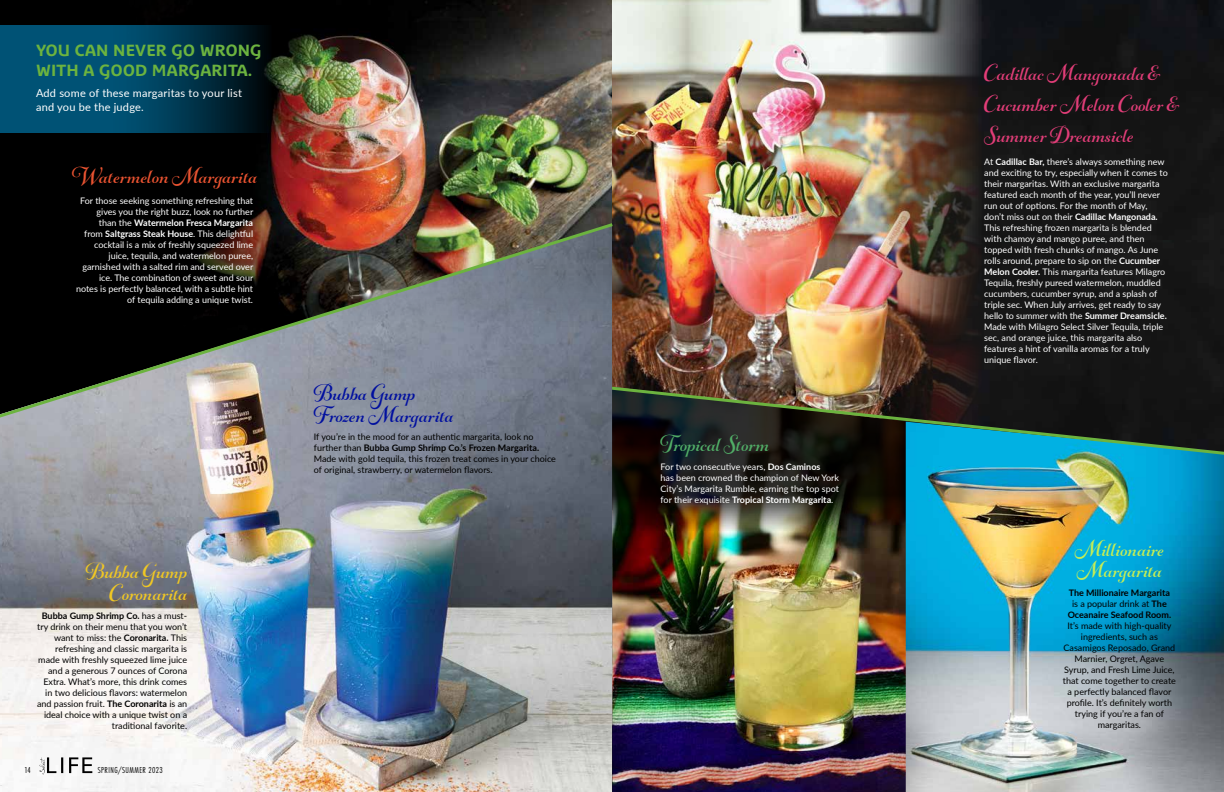
<style>
.page{position:relative;width:1224px;height:792px;background:#fff}
.page>*{position:absolute;margin:0;border:0;box-sizing:border-box;transform-origin:0 0}
.t1{font:26.3px/31px "Gioviale";color:#e23d78}
.t2{font:26.3px/22px "Gioviale";color:#000f9f}
.t3{font:26.3px/21px "Gioviale";color:#c5ed55}
.t4{font:26.3px "Gioviale";color:#e95331}
.t5{font:26.3px/22px "Gioviale";color:#f0c724;text-align:right}
.t6{font:26.3px "Gioviale";color:#51ae67}
.t7{font:700 16px/19.4px "Parisine Plus Std";letter-spacing:.01em;color:#6cb33f}
.t8{font:11px/14px "Lato";letter-spacing:.02em;color:#fff}
.t9{font:9px/11px "Lato";color:#fff}
.t10{font:9px/11px "Lato";color:#000}
.t11{font:700 9px/11px "Lato";color:#000;text-align:center}
.t12{font:9px "Futura PT Cond";letter-spacing:.05em;color:#000}
.s1{font-weight:700}
.s2{font-weight:400}
</style>
<div class="page">
<img style="left:319px;top:0;width:275px;height:221px">
<img style="left:0;top:0;width:319px;height:221px">
<img style="left:0;top:454px;width:594px;height:338px">
<div style="left:62px;top:180px;width:221px;height:154px;background:#000"></div>
<img style="left:0;top:221px;width:594px;height:233px">
<svg style="left:0;top:25px;width:272px;height:107px;background:#003e59"></svg>
<img style="left:612px;top:0;width:612px;height:241px">
<img style="left:616px;top:241px;width:608px;height:143px">
<img style="left:612px;top:531px;width:294px;height:261px">
<img style="left:616px;top:459px;width:290px;height:72px">
<img style="left:906px;top:459px;width:318px;height:333px">
<svg style="left:616px;top:384px;width:608px;height:75px;background:#223a39"></svg>
<img style="left:594px;top:0;width:18px;height:221px">
<img style="left:594px;top:531px;width:18px;height:261px">
<svg style="left:594px;top:221px;width:22px;height:310px;background:#5a5e65"></svg>
<svg style="left:39px;top:757px;width:53px;height:17px"></svg>
<h2 class="t7" style="left:36px;top:41px;width:227px">YOU CAN NEVER GO WRONG<br>WITH A GOOD MARGARITA.</h2>
<p class="t8" style="left:36px;top:86px;width:208px">Add some of these margaritas to your list and you be the judge.</p>
<h1 class="t4" style="left:72px;top:159px;width:187px">Watermelon Margarita</h1>
<p class="t9" style="left:76px;top:194px;width:179px;text-align:right">For those seeking something refreshing that gives you the right buzz, look no further<br>than the <span class="s1">Watermelon Fresca Margarita<br></span>from <span class="s1">Saltgrass Steak House</span>. This delightful cocktail is a mix of freshly squeezed lime juice, tequila, and watermelon puree, garnished with a salted rim and served over ice. The combination of sweet and sour notes is perfectly balanced, with a subtle hint of tequila adding a unique twist.</p>
<h1 class="t5" style="left:86px;top:558px;width:103px">Bubba Gump<br>Coronarita</h1>
<p class="t10" style="left:37px;top:610px;width:152px;text-align:right"><span class="s1">Bubba Gump Shrimp Co.</span> has a must&shy;try drink on their menu that you won’t want to miss: the <span class="s1">Coronarita.</span> This refreshing and classic margarita is made with freshly squeezed lime juice and a generous 7 ounces of Corona Extra. What’s more, this drink comes in two delicious flavors: watermelon and passion fruit. <span class="s1">The Coronarita</span> is an ideal choice with a unique twist on a traditional favorite.</p>
<p class="t12" style="left:24px;top:764px;width:8px">14</p>
<p class="t12" style="left:98px;top:764px;width:66px">SPRING/SUMMER 2023</p>
<h1 class="t2" style="left:314px;top:380px;width:141px">Bubba Gump<br>Frozen Margarita</h1>
<p class="t10" style="left:314px;top:431px;width:244px">If you’re in the mood for an authentic margarita, look no further than <span class="s1">Bubba Gump Shrimp Co.’s Frozen Margarita.<br></span>Made with gold tequila, this frozen treat comes in your choice of original, strawberry, or watermelon flavors.</p>
<h1 class="t6" style="left:661px;top:426px;width:110px">Tropical Storm</h1>
<p class="t9" style="left:661px;top:461px;width:180px">For two consecutive years, <span class="s1">Dos Caminos<br></span>has been crowned the champion of New York City’s Margarita Rumble, earning the top spot for their exquisite <span class="s1">Tropical Storm Margarita</span>.</p>
<h1 class="t1" style="left:984px;top:56px;width:195px">Cadillac Mangonada &amp;<br>Cucumber Melon Cooler &amp;<br>Summer Dreamsicle</h1>
<p class="t9" style="left:984px;top:156px;width:185px">At <span class="s1">Cadillac Bar,</span> there’s always something new and exciting to try, especially when it comes to their margaritas. With an exclusive margarita featured each month of the year, you’ll never run out of options. For the month of May, don’t miss out on their <span class="s1">Cadillac Mangonada.<br></span>This refreshing frozen margarita is blended with chamoy and mango puree, and then topped with fresh chunks of mango. As June rolls around, prepare to sip on the <span class="s1">Cucumber Melon Cooler.</span> This margarita features Milagro Tequila, freshly pureed watermelon, muddled cucumbers, cucumber syrup, and a splash of triple sec. When July arrives, get ready to say hello to summer with the <span class="s1">Summer Dreamsicle.<br></span>Made with Milagro Select Silver Tequila, triple sec, and orange juice, this margarita also features a hint of vanilla aromas for a truly unique flavor.</p>
<h1 class="t3" style="left:1075px;top:536px;width:91px">Millionaire<br>Margarita</h1>
<p class="t11" style="left:1068px;top:587px;width:105px">The Millionaire Margarita <span class="s2">is a popular drink at</span> The<br>Oceanaire Seafood Room.</p>
<p class="t10" style="left:1063px;top:620px;width:115px;text-align:center">It’s made with high-quality ingredients, such as<br>Casamigos Reposado, Grand<br>Marnier, Orgret, Agave<br>Syrup, and Fresh Lime Juice, that come together to create a perfectly balanced flavor profile. It’s definitely worth trying if you’re a fan of margaritas.</p>
</div>
